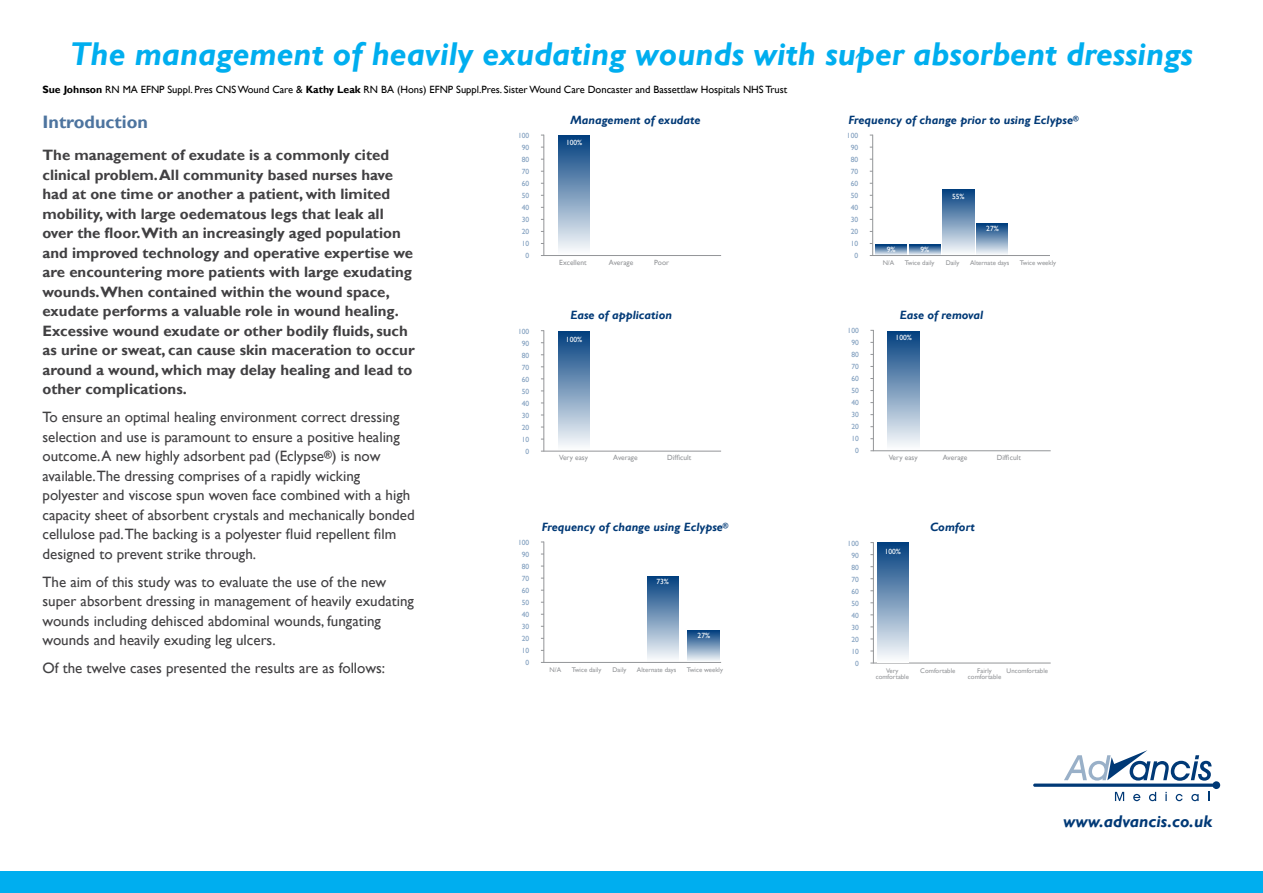
<style>
.page{position:relative;width:1263px;height:893px;background:#fff}
.page>*{position:absolute;margin:0;border:0;box-sizing:border-box;transform-origin:0 0}
.t1{font:italic 700 33px "Gill Sans";color:#00aeef}
.t2{font:700 18px "Gill Sans";color:#4d749f}
.t3{font:italic 700 16.95px "Gill Sans";color:#003976}
.t4{font:15px/19.5px "Gill Sans";color:#414042}
.t5{font:700 15px/19.5px "Gill Sans";color:#414042}
.t6{font:italic 700 12px "Gill Sans";color:#003976}
.t7{font:10.5px "Gill Sans";color:#000}
.t8{font:7.5px/12px "Gill Sans";color:#809ebe;text-align:right}
.t9{font:7.5px "Gill Sans";color:#939598}
.t10{font:7.5px "Gill Sans";color:#fff}
.t11{font:6.75px/6px "Gill Sans";color:#939598;text-align:center}
.s1{font-weight:700}
</style>
<div class="page">
<svg style="left:1033px;top:750px;width:187px;height:51px"></svg>
<div style="left:0;top:871px;width:1263px;height:22px;background:#00aeef"></div>
<div style="left:558px;top:136px;width:32px;height:119px;background:linear-gradient(to bottom,#023f7f,#fdfefe)"></div>
<hr style="left:543px;top:135px;width:1px;height:121px;background:#939598">
<hr style="left:541px;top:255px;width:180px;height:1px;background:#939598">
<div style="left:647px;top:576px;width:32px;height:86px;background:linear-gradient(to bottom,#013e7e,#fafbfc)"></div>
<hr style="left:543px;top:542px;width:1px;height:121px;background:#939598">
<hr style="left:541px;top:662px;width:180px;height:1px;background:#939598">
<div style="left:688px;top:630px;width:31px;height:32px;background:linear-gradient(to bottom,#003c7d,#f0f4f7)"></div>
<div style="left:888px;top:331px;width:31px;height:119px;background:linear-gradient(to bottom,#013f7e,#fdfdfe)"></div>
<hr style="left:873px;top:330px;width:1px;height:121px;background:#939598">
<hr style="left:870px;top:450px;width:181px;height:1px;background:#939598">
<div style="left:558px;top:331px;width:32px;height:120px;background:linear-gradient(to bottom,#013e7e,#fcfdfd)"></div>
<hr style="left:543px;top:330px;width:1px;height:121px;background:#939598">
<hr style="left:541px;top:451px;width:180px;height:1px;background:#939598">
<svg style="left:976px;top:224px;width:32px;height:30px"></svg>
<hr style="left:872px;top:135px;width:1px;height:121px;background:#939598">
<hr style="left:870px;top:255px;width:180px;height:1px;background:#939598">
<svg style="left:875px;top:245px;width:31px;height:10px"></svg>
<svg style="left:909px;top:245px;width:31px;height:10px"></svg>
<div style="left:943px;top:189px;width:31px;height:66px;background:linear-gradient(to bottom,#013e7e,#f8fafb)"></div>
<hr style="left:873px;top:542px;width:1px;height:121px;background:#939598">
<hr style="left:870px;top:663px;width:181px;height:1px;background:#939598">
<div style="left:877px;top:543px;width:31px;height:119px;background:linear-gradient(to bottom,#033f7f,#fcfdfe)"></div>
<h1 class="t1" style="left:70px;top:35px;width:1124px">The management of heavily exudating wounds with super absorbent dressings</h1>
<p class="t7" style="left:43px;top:84px;width:746px"><span class="s1">Sue Johnson</span> RN MA EFNP Suppl. Pres CNS Wound Care &amp; <span class="s1">Kathy Leak</span> RN BA (Hons) EFNP Suppl.Pres. Sister Wound Care Doncaster and Bassettlaw Hospitals NHS Trust</p>
<p class="t2" style="left:43px;top:111px;width:107px">Introduction</p>
<p class="t5" style="left:43px;top:146px;width:374px">The management of exudate is a commonly cited clinical problem. All community based nurses have had at one time or another a patient, with limited mobility, with large oedematous legs that leak all over the floor.With an increasingly aged population and improved technology and operative expertise we are encountering more patients with large exudating wounds.When contained within the wound space, exudate performs a valuable role in wound healing.<br>Excessive wound exudate or other bodily fluids, such as urine or sweat, can cause skin maceration to occur around a wound, which may delay healing and lead to other complications.</p>
<p class="t4" style="left:43px;top:408px;width:374px">To ensure an optimal healing environment correct dressing selection and use is paramount to ensure a positive healing outcome. A new highly adsorbent pad (Eclypse<sup>®</sup>) is now available.The dressing comprises of a rapidly wicking polyester and viscose spun woven face combined with a high capacity sheet of absorbent crystals and mechanically bonded cellulose pad.The backing is a polyester fluid repellent film designed to prevent strike through.</p>
<p class="t4" style="left:43px;top:572px;width:373px">The aim of this study was to evaluate the use of the new super absorbent dressing in management of heavily exudating wounds including dehisced abdominal wounds, fungating wounds and heavily exuding leg ulcers.</p>
<p class="t4" style="left:43px;top:659px;width:344px">Of the twelve cases presented the results are as follows:</p>
<p class="t6" style="left:570px;top:113px;width:132px">Management of exudate</p>
<p class="t6" style="left:848px;top:113px;width:232px">Frequency of change prior to using Eclypse<sup>®</sup></p>
<p class="t8" style="left:518px;top:130px;width:13px">100<br>90<br>80<br>70<br>60<br>50<br>40<br>30<br>20<br>10<br>0</p>
<p class="t8" style="left:847px;top:130px;width:13px">100<br>90<br>80<br>70<br>60<br>50<br>40<br>30<br>20<br>10<br>0</p>
<p class="t10" style="left:566px;top:138px;width:18px">100%</p>
<p class="t10" style="left:952px;top:192px;width:14px">55%</p>
<p class="t10" style="left:986px;top:224px;width:14px">27%</p>
<p class="t10" style="left:887px;top:245px;width:10px">9%</p>
<p class="t10" style="left:920px;top:245px;width:10px">9%</p>
<p class="t9" style="left:559px;top:258px;width:29px">Excellent</p>
<p class="t9" style="left:609px;top:258px;width:26px">Average</p>
<p class="t9" style="left:654px;top:258px;width:16px">Poor</p>
<p class="t11" style="left:883px;top:260px;width:13px">N/A</p>
<p class="t11" style="left:905px;top:260px;width:31px">Twice daily</p>
<p class="t11" style="left:946px;top:260px;width:15px">Daily</p>
<p class="t11" style="left:970px;top:260px;width:41px">Alternate days</p>
<p class="t11" style="left:1020px;top:260px;width:38px">Twice weekly</p>
<p class="t6" style="left:900px;top:308px;width:85px">Ease of removal</p>
<p class="t6" style="left:570px;top:308px;width:103px">Ease of application</p>
<p class="t8" style="left:848px;top:325px;width:13px">100<br>90<br>80<br>70<br>60<br>50<br>40<br>30<br>20<br>10<br>0</p>
<p class="t8" style="left:518px;top:325px;width:13px">100<br>90<br>80<br>70<br>60<br>50<br>40<br>30<br>20<br>10<br>0</p>
<p class="t10" style="left:895px;top:333px;width:18px">100%</p>
<p class="t10" style="left:566px;top:335px;width:18px">100%</p>
<p class="t9" style="left:889px;top:453px;width:30px">Very easy</p>
<p class="t9" style="left:943px;top:453px;width:26px">Average</p>
<p class="t9" style="left:997px;top:453px;width:26px">Difficult</p>
<p class="t9" style="left:559px;top:453px;width:30px">Very easy</p>
<p class="t9" style="left:613px;top:453px;width:26px">Average</p>
<p class="t9" style="left:667px;top:453px;width:26px">Difficult</p>
<p class="t6" style="left:542px;top:520px;width:188px">Frequency of change using Eclypse<sup>®</sup></p>
<p class="t6" style="left:930px;top:520px;width:46px">Comfort</p>
<p class="t8" style="left:518px;top:537px;width:13px">100<br>90<br>80<br>70<br>60<br>50<br>40<br>30<br>20<br>10<br>0</p>
<p class="t8" style="left:848px;top:537px;width:13px">100<br>90<br>80<br>70<br>60<br>50<br>40<br>30<br>20<br>10<br>0</p>
<p class="t10" style="left:885px;top:547px;width:18px">100%</p>
<p class="t10" style="left:656px;top:577px;width:14px">73%</p>
<p class="t10" style="left:698px;top:631px;width:14px">27%</p>
<p class="t11" style="left:550px;top:667px;width:13px">N/A</p>
<p class="t11" style="left:572px;top:667px;width:31px">Twice daily</p>
<p class="t11" style="left:613px;top:667px;width:15px">Daily</p>
<p class="t11" style="left:637px;top:667px;width:41px">Alternate days</p>
<p class="t11" style="left:687px;top:667px;width:38px">Twice weekly</p>
<p class="t11" style="left:876px;top:668px;width:35px">Very comfortable</p>
<p class="t11" style="left:920px;top:668px;width:37px">Comfortable</p>
<p class="t11" style="left:968px;top:668px;width:35px">Fairly comfortable</p>
<p class="t11" style="left:1006px;top:668px;width:43px">Uncomfortable</p>
<p class="t3" style="left:1063px;top:811px;width:150px">www.advancis.co.uk</p>
</div>
